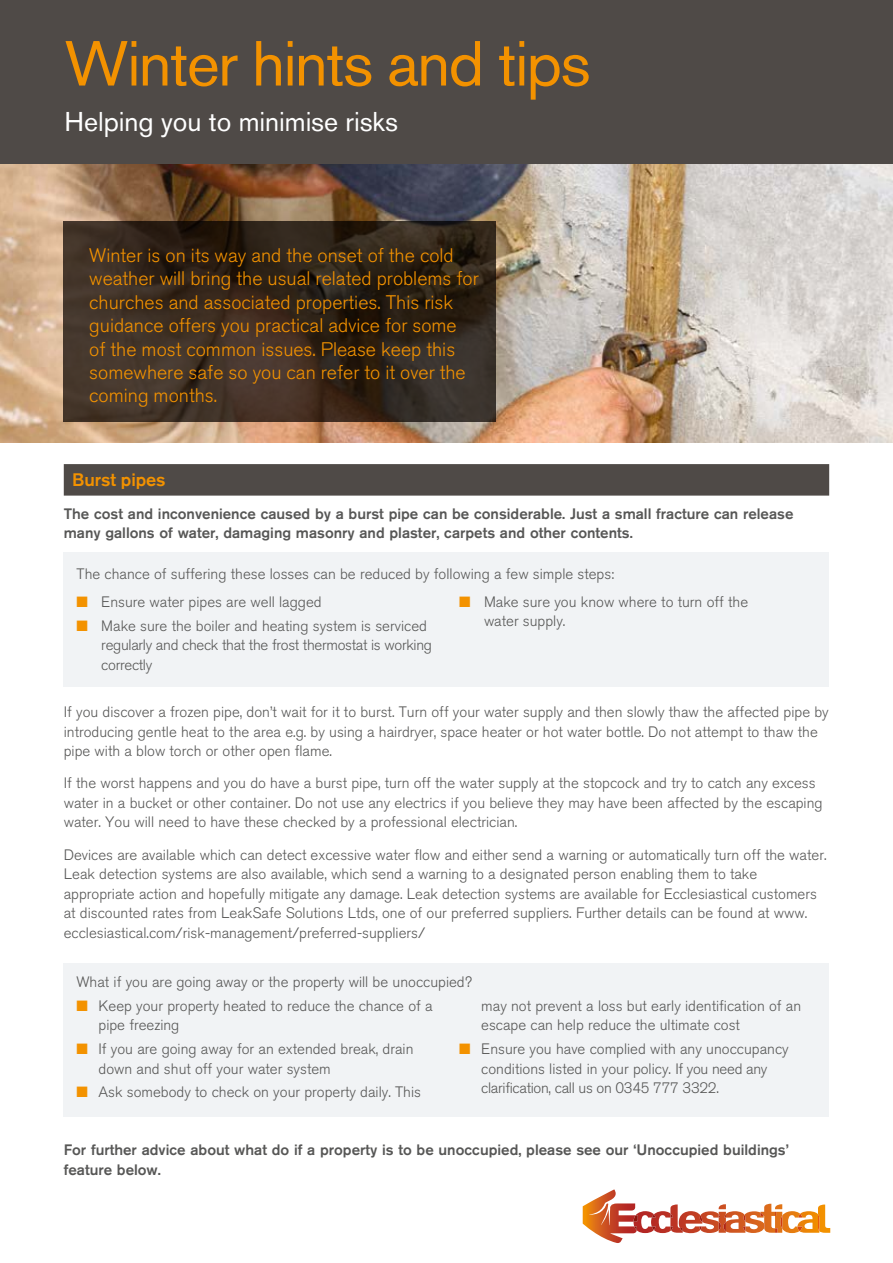
<style>
.page{position:relative;width:893px;height:1263px;background:#fff}
.page>*{position:absolute;margin:0;border:0;box-sizing:border-box;transform-origin:0 0}
.t1{font:63px "Akzidenz Grotesk BQ";letter-spacing:-.025em;color:#f39200}
.t2{font:27px "Akzidenz Grotesk BQ";color:#fff}
.t3{font:300 19.5px/23.4px "Akzidenz Grotesk BQ";color:#f39200}
.t4{font:500 18px "Akzidenz Grotesk BQ";letter-spacing:-.005em;color:#f39200}
.t5{font:300 15px/19.5px "Akzidenz Grotesk BQ";color:#575756}
.t6{font:500 15px/19.5px "Akzidenz Grotesk BQ";color:#575756}
.t7{font:300 15px/19.5px "Akzidenz Grotesk BQ";letter-spacing:-.02em;color:#575756}
.s1{color:#f39200}
</style>
<div class="page">
<div style="left:64px;top:963px;width:765px;height:153px;background:#f1f3f5"></div>
<div style="left:64px;top:552px;width:765px;height:135px;background:#f1f3f5"></div>
<img style="left:0;top:164px;width:893px;height:278px">
<div style="left:0;top:0;width:893px;height:164px;background:#4f4a47"></div>
<div style="left:64px;top:464px;width:765px;height:32px;background:#4f4a47"></div>
<svg style="left:64px;top:221px;width:432px;height:201px;background:#36291f"></svg>
<svg style="left:583px;top:1189px;width:247px;height:54px"></svg>
<h1 class="t1" style="left:64px;top:26px;width:528px">Winter hints and tips</h1>
<h2 class="t2" style="left:64px;top:105px;width:335px">Helping you to minimise risks</h2>
<p class="t3" style="left:89px;top:244px;width:391px">Winter is on its way and the onset of the cold weather will bring the usual related problems for churches and associated properties. This risk guidance offers you practical advice for some<br>of the most common issues. Please keep this somewhere safe so you can refer to it over the coming months.</p>
<p class="t4" style="left:72px;top:469px;width:95px">Burst pipes</p>
<p class="t6" style="left:64px;top:503px;width:731px">The cost and inconvenience caused by a burst pipe can be considerable. Just a small fracture can release many gallons of water, damaging masonry and plaster, carpets and other contents.</p>
<p class="t5" style="left:77px;top:564px;width:539px">The chance of suffering these losses can be reduced by following a few simple steps:</p>
<p class="t5" style="left:77px;top:592px;width:247px"><span class="s1">■</span> Ensure water pipes are well lagged</p>
<p class="t7" style="left:101px;top:616px;width:332px;text-indent:-25px"><span class="s1">■</span> Make sure the boiler and heating system is serviced regularly and check that the frost thermostat is working</p>
<p class="t5" style="left:484px;top:592px;width:266px;text-indent:-25px"><span class="s1">■</span> Make sure you know where to turn off the water supply.</p>
<p class="t7" style="left:101px;top:655px;width:53px">correctly</p>
<p class="t5" style="left:64px;top:703px;width:766px">If you discover a frozen pipe, don’t wait for it to burst. Turn off your water supply and then slowly thaw the affected pipe by introducing gentle heat to the area e.g. by using a hairdryer, space heater or hot water bottle. Do not attempt to thaw the pipe with a blow torch or other open flame.</p>
<p class="t5" style="left:64px;top:774px;width:760px">If the worst happens and you do have a burst pipe, turn off the water supply at the stopcock and try to catch any excess water in a bucket or other container. Do not use any electrics if you believe they may have been affected by the escaping water. You will need to have these checked by a professional electrician.</p>
<p class="t5" style="left:64px;top:845px;width:764px">Devices are available which can detect excessive water flow and either send a warning or automatically turn off the water.<br>Leak detection systems are also available, which send a warning to a designated person enabling them to take appropriate action and hopefully mitigate any damage. Leak detection systems are available for Ecclesiastical customers at discounted rates from LeakSafe Solutions Ltds, one of our preferred suppliers. Further details can be found at www. ecclesiastical.com/risk-management/preferred-suppliers/</p>
<p class="t5" style="left:77px;top:972px;width:397px">What if you are going away or the property will be unoccupied?</p>
<p class="t5" style="left:99px;top:996px;width:336px;text-indent:-22px"><span class="s1">■</span> Keep your property heated to reduce the chance of a pipe freezing</p>
<p class="t5" style="left:99px;top:1039px;width:316px;text-indent:-22px"><span class="s1">■</span> If you are going away for an extended break, drain down and shut off your water system</p>
<p class="t5" style="left:77px;top:1082px;width:346px"><span class="s1">■</span> Ask somebody to check on your property daily. This</p>
<p class="t5" style="left:481px;top:996px;width:321px">may not prevent a loss but early identification of an escape can help reduce the ultimate cost</p>
<p class="t5" style="left:481px;top:1039px;width:309px;text-indent:-22px"><span class="s1">■</span> Ensure you have complied with any unoccupancy conditions listed in your policy. If you need any clarification, call us on 0345 777 3322.</p>
<p class="t6" style="left:64px;top:1140px;width:727px">For further advice about what do if a property is to be unoccupied, please see our ‘Unoccupied buildings’ feature below.</p>
</div>
